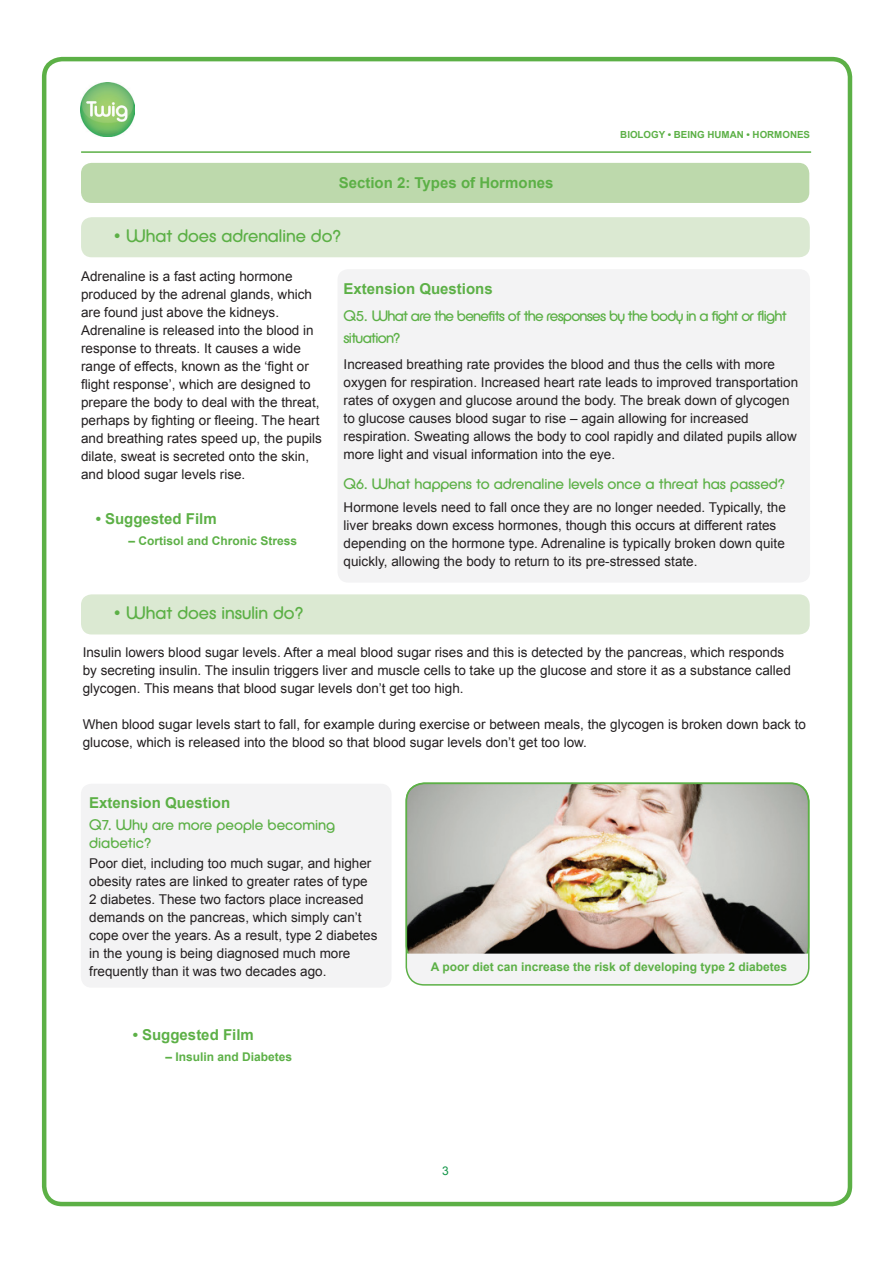
<style>
.page{position:relative;width:893px;height:1263px;background:#fff}
.page>*{position:absolute;margin:0;border:0;box-sizing:border-box;transform-origin:0 0}
.t1{font:18px "Defused";color:#5cb046}
.t2{font:15px/18px "Defused";color:#5cb046}
.t3{font:700 15px "Arial";color:#5cb046}
.t4{font:15px/21.6px "Defused";letter-spacing:-.045em;color:#5cb046}
.t5{font:13.5px/18px "Arial";color:#231f20}
.t6{font:700 12px "Arial";color:#5cb046}
.t7{font:12px "Arial";color:#119547}
.t8{font:700 9.75px "Arial";color:#5cb046}
</style>
<div class="page">
<div style="left:42px;top:57px;width:810px;height:1149px;border:4px solid #5cb046;border-radius:18px"></div>
<hr style="left:81px;top:151px;width:730px;height:2px;background:#5cb046">
<div style="left:81px;top:217px;width:729px;height:40px;background:#dbe9d2;border-radius:11px"></div>
<div style="left:81px;top:594px;width:729px;height:40px;background:#dbe9d2;border-radius:11px"></div>
<div style="left:81px;top:163px;width:728px;height:40px;background:#bdd9ac;border-radius:11px"></div>
<img style="left:406px;top:783px;width:403px;height:171px">
<div style="left:406px;top:954px;width:403px;height:31px;background:#f3f3f4"></div>
<div style="left:406px;top:782px;width:403px;height:204px;border:2px solid #5cb046;border-radius:18px"></div>
<div style="left:337px;top:269px;width:473px;height:314px;background:#f3f3f4;border-radius:11px"></div>
<div style="left:81px;top:784px;width:310px;height:204px;background:#f3f3f4;border-radius:11px"></div>
<img style="left:81px;top:83px;width:54px;height:53px">
<p class="t3" style="left:339px;top:172px;width:216px">Section 2: Types of Hormones</p>
<h1 class="t1" style="left:113px;top:225px;width:229px">• What does adrenaline do?</h1>
<p class="t8" style="left:620px;top:128px;width:191px">BIOLOGY • BEING HUMAN • HORMONES</p>
<p class="t5" style="left:81px;top:267px;width:242px">Adrenaline is a fast acting hormone produced by the adrenal glands, which are found just above the kidneys.<br>Adrenaline is released into the blood in response to threats. It causes a wide range of effects, known as the ‘fight or flight response’, which are designed to prepare the body to deal with the threat, perhaps by fighting or fleeing. The heart and breathing rates speed up, the pupils dilate, sweat is secreted onto the skin, and blood sugar levels rise.</p>
<p class="t3" style="left:96px;top:509px;width:123px">• Suggested Film</p>
<p class="t6" style="left:128px;top:533px;width:170px">– Cortisol and Chronic Stress</p>
<h1 class="t1" style="left:113px;top:603px;width:191px">• What does insulin do?</h1>
<p class="t3" style="left:344px;top:278px;width:151px">Extension Questions</p>
<p class="t4" style="left:344px;top:305px;width:445px">Q5. What are the benefits of the responses by the body in a fight or flight situation?</p>
<p class="t5" style="left:344px;top:356px;width:456px">Increased breathing rate provides the blood and thus the cells with more oxygen for respiration. Increased heart rate leads to improved transportation rates of oxygen and glucose around the body. The break down of glycogen to glucose causes blood sugar to rise – again allowing for increased respiration. Sweating allows the body to cool rapidly and dilated pupils allow more light and visual information into the eye.</p>
<p class="t2" style="left:344px;top:475px;width:443px">Q6. What happens to adrenaline levels once a threat has passed?</p>
<p class="t5" style="left:344px;top:498px;width:444px">Hormone levels need to fall once they are no longer needed. Typically, the liver breaks down excess hormones, though this occurs at different rates depending on the hormone type. Adrenaline is typically broken down quite quickly, allowing the body to return to its pre-stressed state.</p>
<p class="t5" style="left:83px;top:644px;width:710px">Insulin lowers blood sugar levels. After a meal blood sugar rises and this is detected by the pancreas, which responds by secreting insulin. The insulin triggers liver and muscle cells to take up the glucose and store it as a substance called glycogen. This means that blood sugar levels don’t get too high.</p>
<p class="t5" style="left:83px;top:716px;width:725px">When blood sugar levels start to fall, for example during exercise or between meals, the glycogen is broken down back to glucose, which is released into the blood so that blood sugar levels don’t get too low.</p>
<p class="t3" style="left:89px;top:793px;width:142px">Extension Question</p>
<p class="t2" style="left:89px;top:816px;width:247px">Q7. Why are more people becoming diabetic?</p>
<p class="t5" style="left:89px;top:855px;width:290px">Poor diet, including too much sugar, and higher obesity rates are linked to greater rates of type 2 diabetes. These two factors place increased demands on the pancreas, which simply can’t cope over the years. As a result, type 2 diabetes in the young is being diagnosed much more frequently than it was two decades ago.</p>
<p class="t3" style="left:133px;top:1025px;width:123px">• Suggested Film</p>
<p class="t6" style="left:165px;top:1049px;width:128px">– Insulin and Diabetes</p>
<p class="t6" style="left:431px;top:959px;width:358px">A poor diet can increase the risk of developing type 2 diabetes</p>
<p class="t7" style="left:442px;top:1163px;width:8px">3</p>
</div>
